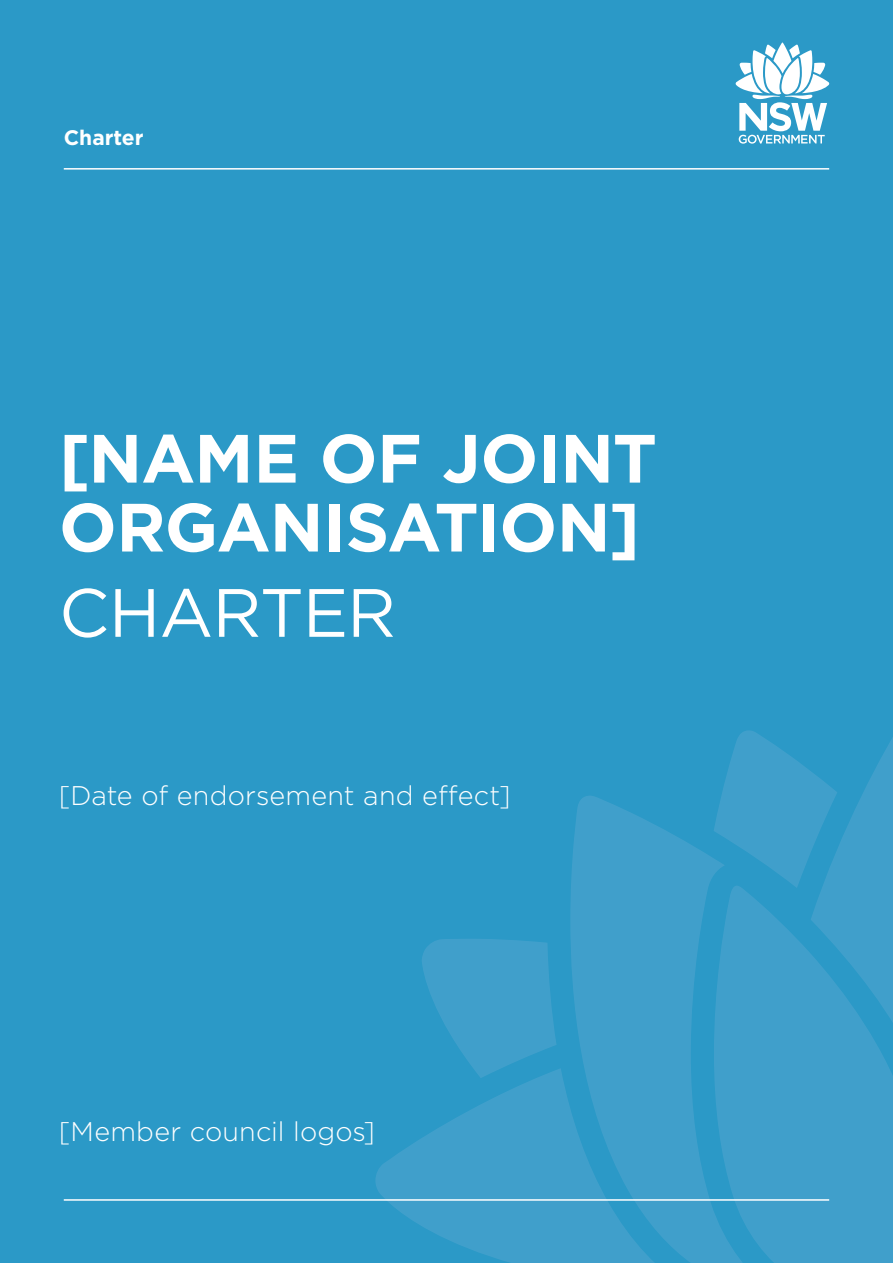
<style>
.page{position:relative;width:893px;height:1263px;background:#2b99c7}
.page>*{position:absolute;margin:0;border:0;box-sizing:border-box;transform-origin:0 0}
._2__H2{font:700 68.1px/68.8px "Gotham";letter-spacing:-.01em;color:#fff}
._2__H2-2{font:68.1px "Gotham";letter-spacing:-.015em;color:#fff}
._2__H2-3{font:300 27px "Gotham";letter-spacing:.005em;color:#fff}
.Main_body_text{font:700 21px "Gotham";color:#fff}
</style>
<div class="page">
<svg style="left:422px;top:939px;width:134px;height:129px"></svg>
<div style="left:773px;top:1064px;width:120px;height:199px;background:#409fcb"></div>
<svg style="left:570px;top:796px;width:203px;height:467px;fill:#409fcb"></svg>
<svg style="left:714px;top:730px;width:179px;height:334px"></svg>
<svg style="left:375px;top:1068px;width:316px;height:195px;fill:#409fcb"></svg>
<svg style="left:735px;top:42px;width:95px;height:128px"></svg>
<hr style="left:64px;top:168px;width:765px;height:2px;background:#fff">
<hr style="left:64px;top:1199px;width:765px;height:2px;background:#fff">
<p class="Main_body_text" style="left:64px;top:124px;width:81px">Charter</p>
<p class="_2__H2" style="left:59px;top:424px;width:600px">[NAME OF JOINT<br>ORGANISATION]</p>
<p class="_2__H2-2" style="left:59px;top:569px;width:339px">CHARTER</p>
<p class="_2__H2-3" style="left:59px;top:778px;width:453px">[Date of endorsement and effect]</p>
<p class="_2__H2-3" style="left:59px;top:1114px;width:318px">[Member council logos]</p>
</div>
